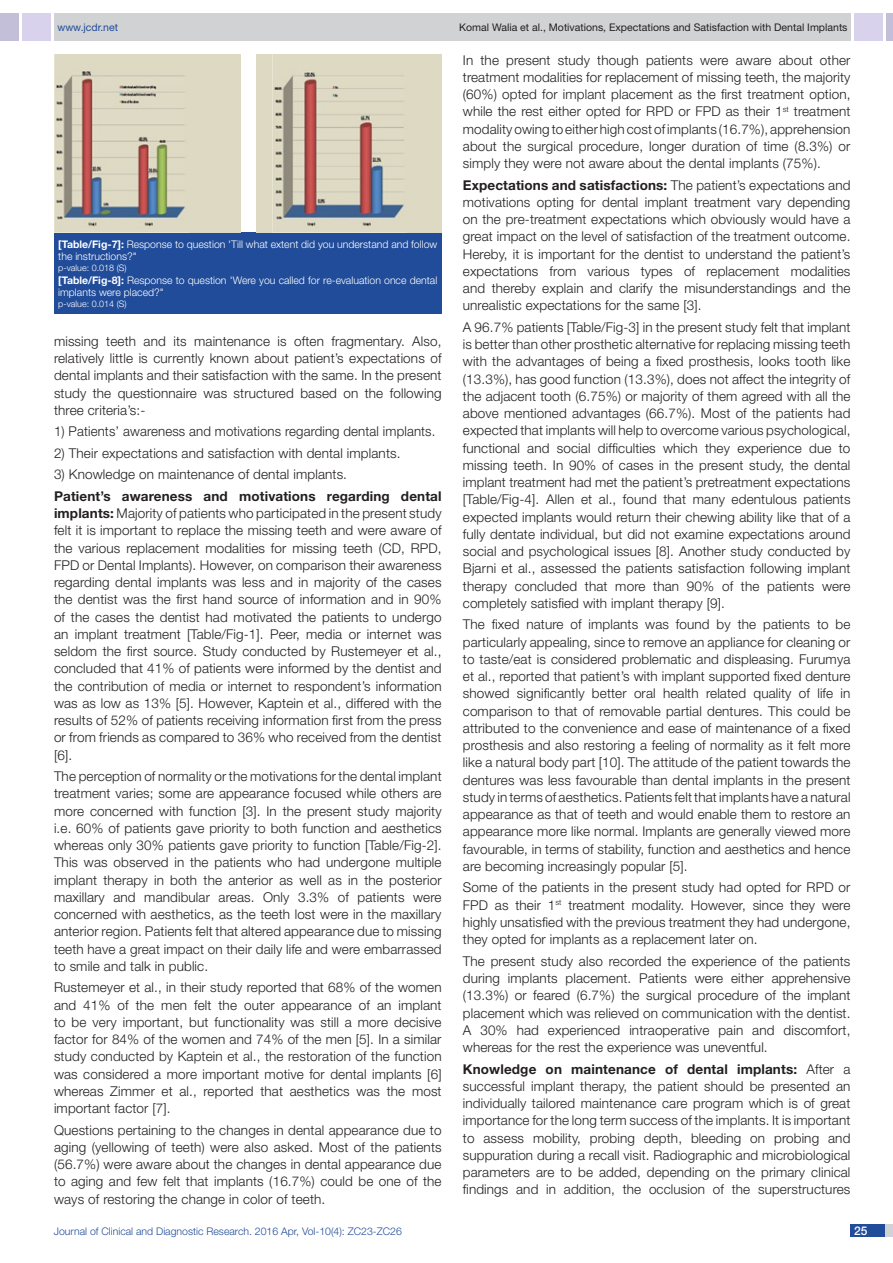
<style>
.page{position:relative;width:893px;height:1263px;background:#fff}
.page>*{position:absolute;margin:0;border:0;box-sizing:border-box;transform-origin:0 0}
.Body_text{font:300 13.5px/17.2px "Helvetica Neue";letter-spacing:.01em;color:#231f20;text-align:justify}
.t1{font:500 12px "Helvetica Neue";color:#fff}
.Table_text{font:300 10.5px/12.6px "Helvetica Neue";color:#fff}
.t2{font:10.5px "Helvetica Neue";color:#231f20}
.t3{font:300 10.5px "Helvetica Neue";color:#214c99}
.t4{font:10.5px "Helvetica Neue";color:#214c99}
.Table_text-2{font:300 9px "Helvetica Neue";color:#fff}
.s1{font-weight:700}
</style>
<div class="page">
<div style="left:54px;top:13px;width:796px;height:28px;background:#d1d2d4"></div>
<div style="left:0;top:13px;width:19px;height:28px;background:#c3bfd8"></div>
<div style="left:22px;top:13px;width:29px;height:28px;background:#d9d2ec"></div>
<div style="left:886px;top:13px;width:7px;height:28px;background:#c3bfd8"></div>
<div style="left:854px;top:13px;width:29px;height:28px;background:#d9d2ec"></div>
<div style="left:850px;top:1224px;width:43px;height:13px;background:#d1d2d4"></div>
<div style="left:850px;top:1224px;width:35px;height:13px;background:#214c99"></div>
<div style="left:54px;top:232px;width:388px;height:82px;background:#214c99"></div>
<div style="left:54px;top:54px;width:187px;height:178px;background:#ded9c3"></div>
<img style="left:54px;top:54px;width:134px;height:178px">
<div style="left:256px;top:54px;width:186px;height:178px;background:#ded9c3"></div>
<img style="left:273px;top:71px;width:131px;height:156px">
<p class="t4" style="left:57px;top:21px;width:62px">www.jcdr.net</p>
<p class="t2" style="left:459px;top:21px;width:390px">Komal Walia et al., Motivations, Expectations and Satisfaction with Dental Implants</p>
<p class="Table_text" style="left:58px;top:237px;width:381px"><span class="s1">[Table/Fig-7]:</span> Response to question 'Till what extent did you understand and follow the instructions?"</p>
<p class="Table_text-2" style="left:58px;top:262px;width:70px">p-value: 0.018 (S)</p>
<p class="Table_text" style="left:58px;top:273px;width:381px"><span class="s1">[Table/Fig-8]:</span> Response to question 'Were you called for re-evaluation once dental implants were placed?"</p>
<p class="Table_text-2" style="left:58px;top:298px;width:70px">p-value: 0.014 (S)</p>
<p class="Body_text" style="left:54px;top:332px;width:389px">missing teeth and its maintenance is often fragmentary. Also, relatively little is currently known about patient’s expectations of dental implants and their satisfaction with the same. In the present study the questionnaire was structured based on the following three criteria’s:-</p>
<p class="Body_text" style="left:54px;top:423px;width:383px">1) Patients’ awareness and motivations regarding dental implants.</p>
<p class="Body_text" style="left:54px;top:444px;width:348px">2) Their expectations and satisfaction with dental implants.</p>
<p class="Body_text" style="left:54px;top:466px;width:295px">3) Knowledge on maintenance of dental implants.</p>
<p class="Body_text" style="left:54px;top:487px;width:389px"><span class="s1">Patient’s awareness and motivations regarding dental implants:</span> Majority of patients who participated in the present study felt it is important to replace the missing teeth and were aware of the various replacement modalities for missing teeth (CD, RPD, FPD or Dental Implants). However, on comparison their awareness regarding dental implants was less and in majority of the cases the dentist was the first hand source of information and in 90% of the cases the dentist had motivated the patients to undergo an implant treatment [Table/Fig-1]. Peer, media or internet was seldom the first source. Study conducted by Rustemeyer et al., concluded that 41% of patients were informed by the dentist and the contribution of media or internet to respondent’s information was as low as 13% [5]. However, Kaptein et al., differed with the results of 52% of patients receiving information first from the press or from friends as compared to 36% who received from the dentist [6].</p>
<p class="Body_text" style="left:54px;top:767px;width:389px">The perception of normality or the motivations for the dental implant treatment varies; some are appearance focused while others are more concerned with function [3]. In the present study majority i.e. 60% of patients gave priority to both function and aesthetics whereas only 30% patients gave priority to function [Table/Fig-2].<br>This was observed in the patients who had undergone multiple implant therapy in both the anterior as well as in the posterior maxillary and mandibular areas. Only 3.3% of patients were concerned with aesthetics, as the teeth lost were in the maxillary anterior region. Patients felt that altered appearance due to missing teeth have a great impact on their daily life and were embarrassed to smile and talk in public.</p>
<p class="Body_text" style="left:54px;top:979px;width:389px">Rustemeyer et al., in their study reported that 68% of the women and 41% of the men felt the outer appearance of an implant to be very important, but functionality was still a more decisive factor for 84% of the women and 74% of the men [5]. In a similar study conducted by Kaptein et al., the restoration of the function was considered a more important motive for dental implants [6] whereas Zimmer et al., reported that aesthetics was the most important factor [7].</p>
<p class="Body_text" style="left:54px;top:1121px;width:389px">Questions pertaining to the changes in dental appearance due to aging (yellowing of teeth) were also asked. Most of the patients (56.7%) were aware about the changes in dental appearance due to aging and few felt that implants (16.7%) could be one of the ways of restoring the change in color of teeth.</p>
<p class="Body_text" style="left:463px;top:51px;width:389px">In the present study though patients were aware about other treatment modalities for replacement of missing teeth, the majority (60%) opted for implant placement as the first treatment option, while the rest either opted for RPD or FPD as their 1<sup>st</sup> treatment modality owing to either high cost of implants (16.7%), apprehension about the surgical procedure, longer duration of time (8.3%) or simply they were not aware about the dental implants (75%).</p>
<p class="Body_text" style="left:463px;top:176px;width:389px"><span class="s1">Expectations and satisfactions:</span> The patient’s expectations and motivations opting for dental implant treatment vary depending on the pre-treatment expectations which obviously would have a great impact on the level of satisfaction of the treatment outcome.<br>Hereby, it is important for the dentist to understand the patient’s expectations from various types of replacement modalities and thereby explain and clarify the misunderstandings and the unrealistic expectations for the same [3].</p>
<p class="Body_text" style="left:463px;top:318px;width:389px">A 96.7% patients [Table/Fig-3] in the present study felt that implant is better than other prosthetic alternative for replacing missing teeth with the advantages of being a fixed prosthesis, looks tooth like (13.3%), has good function (13.3%), does not affect the integrity of the adjacent tooth (6.75%) or majority of them agreed with all the above mentioned advantages (66.7%). Most of the patients had expected that implants will help to overcome various psychological, functional and social difficulties which they experience due to missing teeth. In 90% of cases in the present study, the dental implant treatment had met the patient’s pretreatment expectations [Table/Fig-4]. Allen et al., found that many edentulous patients expected implants would return their chewing ability like that of a fully dentate individual, but did not examine expectations around social and psychological issues [8]. Another study conducted by Bjarni et al., assessed the patients satisfaction following implant therapy concluded that more than 90% of the patients were completely satisfied with implant therapy [9].</p>
<p class="Body_text" style="left:463px;top:616px;width:389px">The fixed nature of implants was found by the patients to be particularly appealing, since to remove an appliance for cleaning or to taste/eat is considered problematic and displeasing. Furumya et al., reported that patient’s with implant supported fixed denture showed significantly better oral health related quality of life in comparison to that of removable partial dentures. This could be attributed to the convenience and ease of maintenance of a fixed prosthesis and also restoring a feeling of normality as it felt more like a natural body part [10]. The attitude of the patient towards the dentures was less favourable than dental implants in the present study in terms of aesthetics. Patients felt that implants have a natural appearance as that of teeth and would enable them to restore an appearance more like normal. Implants are generally viewed more favourable, in terms of stability, function and aesthetics and hence are becoming increasingly popular [5].</p>
<p class="Body_text" style="left:463px;top:879px;width:389px">Some of the patients in the present study had opted for RPD or FPD as their 1<sup>st</sup> treatment modality. However, since they were highly unsatisfied with the previous treatment they had undergone, they opted for implants as a replacement later on.</p>
<p class="Body_text" style="left:463px;top:952px;width:389px">The present study also recorded the experience of the patients during implants placement. Patients were either apprehensive (13.3%) or feared (6.7%) the surgical procedure of the implant placement which was relieved on communication with the dentist.<br>A 30% had experienced intraoperative pain and discomfort, whereas for the rest the experience was uneventful.</p>
<p class="Body_text" style="left:463px;top:1060px;width:389px"><span class="s1">Knowledge on maintenance of dental implants:</span> After a successful implant therapy, the patient should be presented an individually tailored maintenance care program which is of great importance for the long term success of the implants. It is important to assess mobility, probing depth, bleeding on probing and suppuration during a recall visit. Radiographic and microbiological parameters are to be added, depending on the primary clinical findings and in addition, the occlusion of the superstructures</p>
<p class="t3" style="left:54px;top:1225px;width:350px">Journal of Clinical and Diagnostic Research. 2016 Apr, Vol-10(4): ZC23-ZC26</p>
<p class="t1" style="left:854px;top:1223px;width:15px">25</p>
</div>
